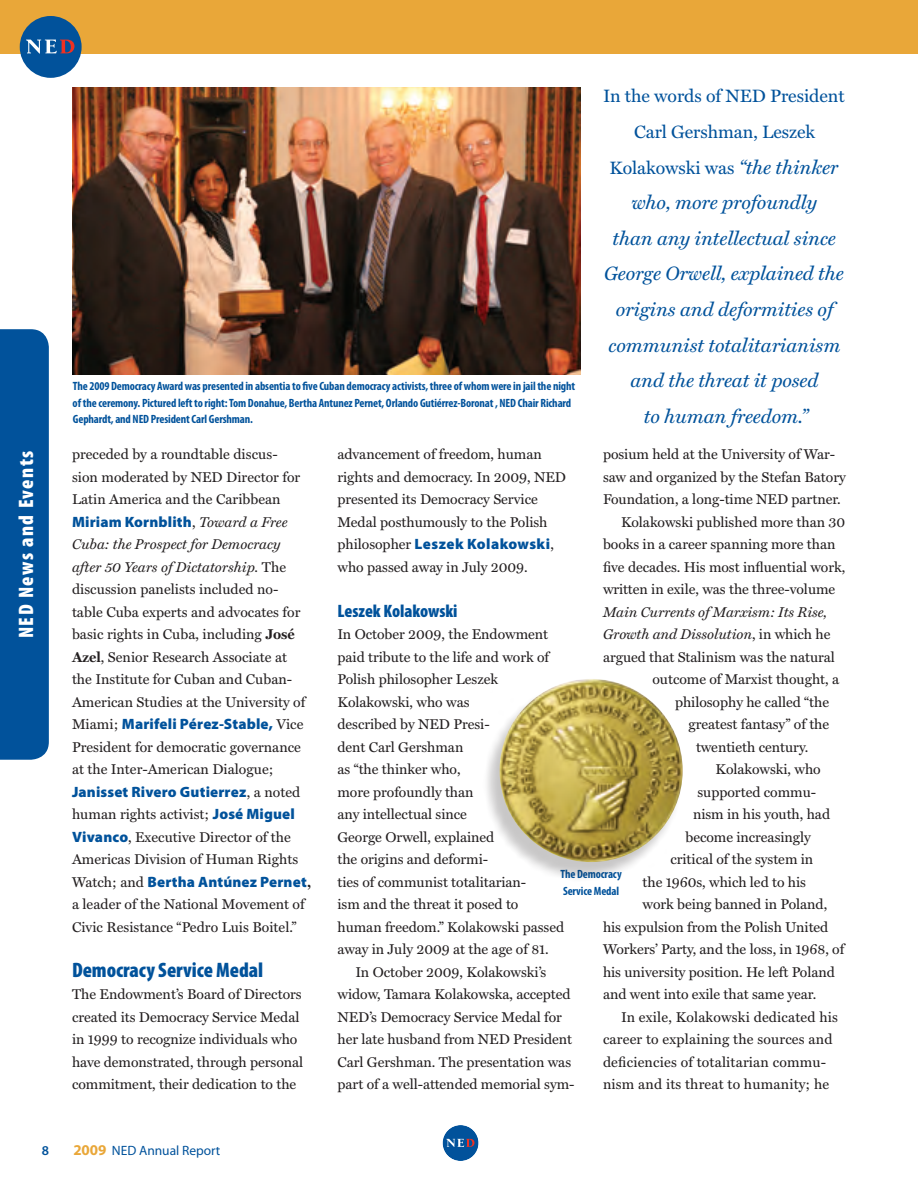
<style>
.page{position:relative;width:918px;height:1188px;background:#fff}
.page>*{position:absolute;margin:0;border:0;box-sizing:border-box;transform-origin:0 0}
.News_heading2{font:900 condensed 21px "Myriad Pro";letter-spacing:-.005em;color:#01529b}
.t1{font:900 condensed 21px "Myriad Pro";letter-spacing:.07em;color:#fff}
.t2{font:italic 19.5px/35.7px "Miller Text";letter-spacing:-.005em;color:#01529b;text-align:center}
.t3{font:18px/35.7px "Miller Text";letter-spacing:-.005em;color:#01529b;text-align:center}
.News_heading2-2{font:900 condensed 18px "Myriad Pro";letter-spacing:-.005em;color:#01529b}
.Body_text{font:900 15px "Myriad Pro";letter-spacing:.01em;color:#01529b}
.Body_text-no_indent{font:900 15px "Myriad Pro";letter-spacing:.03em;color:#01529b}
.Body_text-2{font:14.25px/22.5px "Miller Text";letter-spacing:-.005em;color:#231f20}
.Body_text-no_indent-2{font:14.25px/22.5px "Miller Text";letter-spacing:-.005em;color:#231f20}
.Body_text-3{font:14.25px/22.5px "Miller Text";letter-spacing:.015em;color:#231f20}
.Body_text-4{font:italic 14.25px "Miller Text";letter-spacing:-.005em;color:#231f20}
.t4{font:13.5px "Myriad Pro";letter-spacing:-.005em;color:#01529b}
.t5{font:600 13.5px "Myriad Pro";color:#01529b}
.t6{font:700 condensed 12px/16.5px "Myriad Pro";letter-spacing:-.01em;color:#01529b}
.s1{font-style:italic;font-size:19.5px}
.s2{font-family:"Miller Text";font-weight:400;font-size:14.25px;color:#231f20}
.s3{font-family:"Miller Text";font-weight:400;font-style:italic;font-size:14.25px;color:#231f20}
.s4{font-style:italic}
.s5{font-weight:700}
.s6{font-family:"Myriad Pro";font-weight:900;font-size:15px;color:#01529b}
.s7{font-family:"Miller Text";font-weight:700;font-size:14.25px;color:#231f20}
.s8{font-weight:700;font-size:15px;color:#e9a739}
.s9{font-style:normal}
</style>
<div class="page">
<div style="left:443px;top:1125px;width:36px;height:36px;background:#01529b;border-radius:50%"></div>
<svg style="left:446px;top:1139px;width:28px;height:8px"></svg>
<div style="left:0;top:0;width:918px;height:54px;background:#e9a739"></div>
<div style="left:20px;top:16px;width:62px;height:62px;background:#01529b;border-radius:50%"></div>
<svg style="left:26px;top:40px;width:48px;height:14px"></svg>
<div style="left:0;top:329px;width:49px;height:431px;background:#01529b"></div>
<img style="left:72px;top:87px;width:508px;height:288px">
<div style="left:482px;top:682px;width:200px;height:200px;background:#231f20;opacity:.25"></div>
<img style="left:500px;top:679px;width:183px;height:183px;border-radius:92px">
<p class="t6" style="left:73px;top:378px;width:504px">The 2009 Democracy Award was presented in absentia to five Cuban democracy activists, three of whom were in jail the night of the ceremony. Pictured left to right: Tom Donahue, Bertha Antunez Pernet, Orlando Gutiérrez-Boronat , NED Chair Richard<br>Gephardt, and NED President Carl Gershman.</p>
<p class="t3" style="left:603px;top:78px;width:243px">In the words of NED President<br>Carl Gershman, Leszek<br>Kolakowski was <span class="s1">“the thinker</span></p>
<p class="t2" style="left:604px;top:185px;width:241px">who, more profoundly<br>than any intellectual since<br>George Orwell, explained the origins and deformities of communist totalitarianism and the threat it posed<br>to human freedom.”</p>
<p class="t1" style="left:13px;top:638px;width:189px;rotate:-90deg">NED News and Events</p>
<p class="Body_text-2" style="left:72px;top:443px;width:230px">preceded by a roundtable discus&shy;sion moderated by NED Director for<br>Latin America and the Caribbean</p>
<p class="Body_text" style="left:72px;top:511px;width:217px">Miriam Kornblith<span class="s2">,</span> <span class="s3">Toward a Free</span></p>
<p class="Body_text-2" style="left:72px;top:533px;width:235px"><span class="s4">Cuba: the Prospect for Democracy after 50 Years of Dictatorship.</span> The discussion panelists included no&shy;table Cuba experts and advocates for basic rights in Cuba, including <span class="s5">José Azel</span>, Senior Research Associate at the Institute for Cuban and Cuban-American Studies at the University of</p>
<p class="Body_text" style="left:72px;top:714px;width:233px"><span class="s2">Miami;</span> Marifeli Pérez-Stable, <span class="s2">Vice</span></p>
<p class="Body_text-2" style="left:72px;top:735px;width:231px">President for democratic governance at the Inter-American Dialogue;</p>
<p class="Body_text" style="left:72px;top:781px;width:230px">Janisset Rivero Gutierrez<span class="s2">, a noted</span></p>
<p class="Body_text-2" style="left:72px;top:803px;width:228px">human rights activist; <span class="s6">José Miguel<br>Vivanco</span>, Executive Director of the<br>Americas Division of Human Rights</p>
<p class="Body_text" style="left:72px;top:871px;width:241px"><span class="s2">Watch; and</span> Bertha Antúnez Pernet<span class="s7">,</span></p>
<p class="Body_text-2" style="left:72px;top:893px;width:234px">a leader of the National Movement of<br>Civic Resistance “Pedro Luis Boitel.”</p>
<p class="News_heading2" style="left:72px;top:956px;width:193px">Democracy Service Medal</p>
<p class="Body_text-no_indent-2" style="left:72px;top:983px;width:233px">The Endowment’s Board of Directors created its Democracy Service Medal in 1999 to recognize individuals who have demonstrated, through personal commitment, their dedication to the</p>
<p class="t5" style="left:42px;top:1142px;width:9px">8</p>
<p class="t4" style="left:73px;top:1142px;width:148px"><span class="s8">2009</span> NED Annual Report</p>
<p class="Body_text-no_indent-2" style="left:338px;top:443px;width:230px">advancement of freedom, human rights and democracy. In 2009, NED presented its Democracy Service<br>Medal posthumously to the Polish</p>
<p class="Body_text-no_indent" style="left:338px;top:534px;width:218px"><span class="s2">philosopher</span> Leszek Kolakowski<span class="s2">,</span></p>
<p class="Body_text-no_indent-2" style="left:338px;top:555px;width:192px">who passed away in July 2009.</p>
<p class="News_heading2-2" style="left:338px;top:599px;width:122px">Leszek Kolakowski</p>
<p class="Body_text-no_indent-2" style="left:338px;top:623px;width:228px">In October 2009, the Endowment paid tribute to the life and work of<br>Polish philosopher Leszek<br>Kolakowski, who was<br>described by NED Presi-<br>dent Carl Gershman<br>as “the thinker who,<br>more profoundly than<br>any intellectual since<br>George Orwell, explained<br>the origins and deformi-<br>ties of communist totalitarian-<br>ism and the threat it posed to human freedom.” Kolakowski passed away in July 2009 at the age of 81.</p>
<p class="Body_text-2" style="left:338px;top:960px;width:239px;text-indent:18px">In October 2009, Kolakowski’s widow, Tamara Kolakowska, accepted NED’s Democracy Service Medal for her late husband from NED President Carl Gershman. The presentation was part of a well-attended memorial sym-</p>
<p class="Body_text-2" style="left:603px;top:443px;width:245px">posium held at the University of War&shy;saw and organized by the Stefan Batory<br>Foundation, a long-time NED partner.</p>
<p class="Body_text-2" style="left:621px;top:510px;width:226px">Kolakowski published more than 30</p>
<p class="Body_text-2" style="left:603px;top:533px;width:234px">books in a career spanning more than</p>
<p class="Body_text-2" style="left:603px;top:555px;width:244px">five decades. His most influential work,</p>
<p class="Body_text-2" style="left:603px;top:578px;width:234px">written in exile, was the three-volume</p>
<p class="Body_text-4" style="left:603px;top:603px;width:226px">Main Currents of Marxism: Its Rise,</p>
<p class="Body_text-4" style="left:603px;top:626px;width:229px">Growth and Dissolution<span class="s9">, in which he</span></p>
<p class="Body_text-2" style="left:603px;top:645px;width:233px">argued that Stalinism was the natural</p>
<p class="Body_text-2" style="left:652px;top:668px;width:188px">outcome of Marxist thought, a</p>
<p class="Body_text-2" style="left:675px;top:690px;width:156px">philosophy he called “the</p>
<p class="Body_text-2" style="left:688px;top:713px;width:142px">greatest fantasy” of the</p>
<p class="Body_text-2" style="left:696px;top:735px;width:114px">twentieth century.</p>
<p class="Body_text-2" style="left:716px;top:758px;width:107px">Kolakowski, who</p>
<p class="Body_text-2" style="left:698px;top:780px;width:120px">supported commu-</p>
<p class="Body_text-2" style="left:693px;top:803px;width:139px">nism in his youth, had</p>
<p class="Body_text-2" style="left:686px;top:825px;width:127px">become increasingly</p>
<p class="Body_text-2" style="left:670px;top:848px;width:144px">critical of the system in</p>
<p class="Body_text-2" style="left:643px;top:870px;width:165px">the 1960s, which led to his</p>
<p class="Body_text-2" style="left:643px;top:893px;width:186px">work being banned in Poland,</p>
<p class="Body_text-2" style="left:603px;top:915px;width:227px">his expulsion from the Polish United</p>
<p class="Body_text-2" style="left:603px;top:938px;width:243px">Workers’ Party, and the loss, in 1968, of</p>
<p class="Body_text-2" style="left:603px;top:960px;width:233px">his university position. He left Poland</p>
<p class="Body_text-2" style="left:603px;top:983px;width:215px">and went into exile that same year.</p>
<p class="Body_text-3" style="left:603px;top:1005px;width:237px;text-indent:18px">In exile, Kolakowski dedicated his career to explaining the sources and deficiencies of totalitarian commu&shy;nism and its threat to humanity; he</p>
<p class="t6" style="left:561px;top:866px;width:63px">The Democracy<br>Service Medal</p>
</div>
